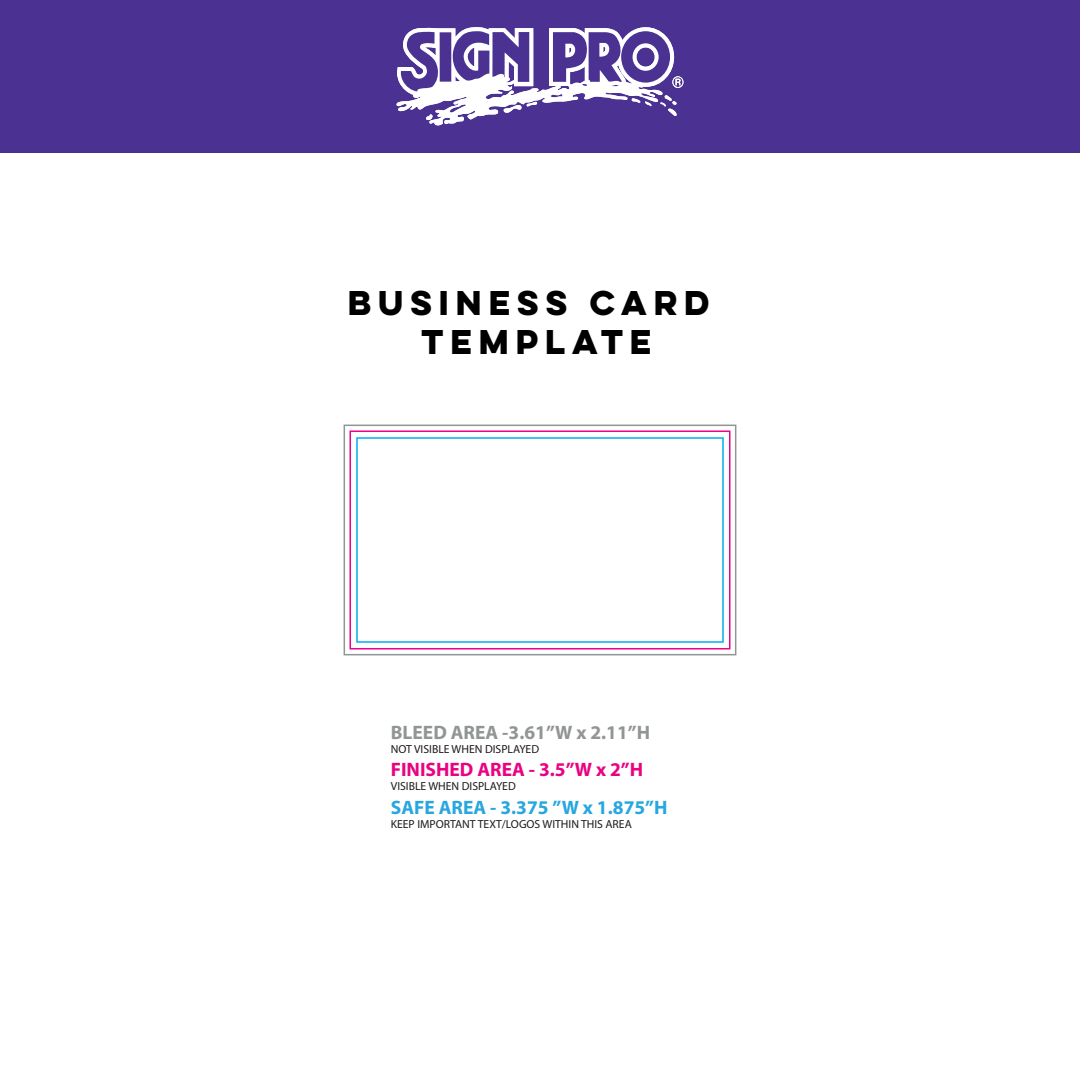
<style>
.page{position:relative;width:1080px;height:1080px;background:#fff}
.page>*{position:absolute;margin:0;border:0;box-sizing:border-box;transform-origin:0 0}
.t1{font:700 30.75px/39px "Lulo Clean W01 One";color:#000;text-align:center}
.t2{font:700 19.5px "Myriad Pro";color:#28a7df}
.t3{font:700 19.5px "Myriad Pro";color:#929595}
.t4{font:700 19.5px "Myriad Pro";color:#e90382}
.t5{font:11.7px "Myriad Pro";color:#1e1b1a}
</style>
<div class="page">
<svg style="left:344px;top:425px;width:392px;height:230px"></svg>
<svg style="left:350px;top:430px;width:381px;height:220px"></svg>
<svg style="left:356px;top:437px;width:368px;height:206px"></svg>
<div style="left:0;top:0;width:1080px;height:153px;background:#4a3192"></div>
<svg style="left:396px;top:27px;width:287px;height:99px"></svg>
<h1 class="t1" style="left:348px;top:283px;width:370px">BUSINESS CARD<br>TEMPLATE</h1>
<h2 class="t3" style="left:391px;top:720px;width:261px">BLEED AREA -3.61”W x 2.11”H</h2>
<p class="t5" style="left:391px;top:742px;width:150px">NOT VISIBLE WHEN DISPLAYED</p>
<h2 class="t4" style="left:391px;top:757px;width:254px">FINISHED AREA - 3.5”W x 2”H</h2>
<p class="t5" style="left:391px;top:779px;width:127px">VISIBLE WHEN DISPLAYED</p>
<h2 class="t2" style="left:391px;top:794px;width:278px">SAFE AREA - 3.375 ”W x 1.875”H</h2>
<p class="t5" style="left:391px;top:816px;width:243px">KEEP IMPORTANT TEXT/LOGOS WITHIN THIS AREA</p>
</div>
